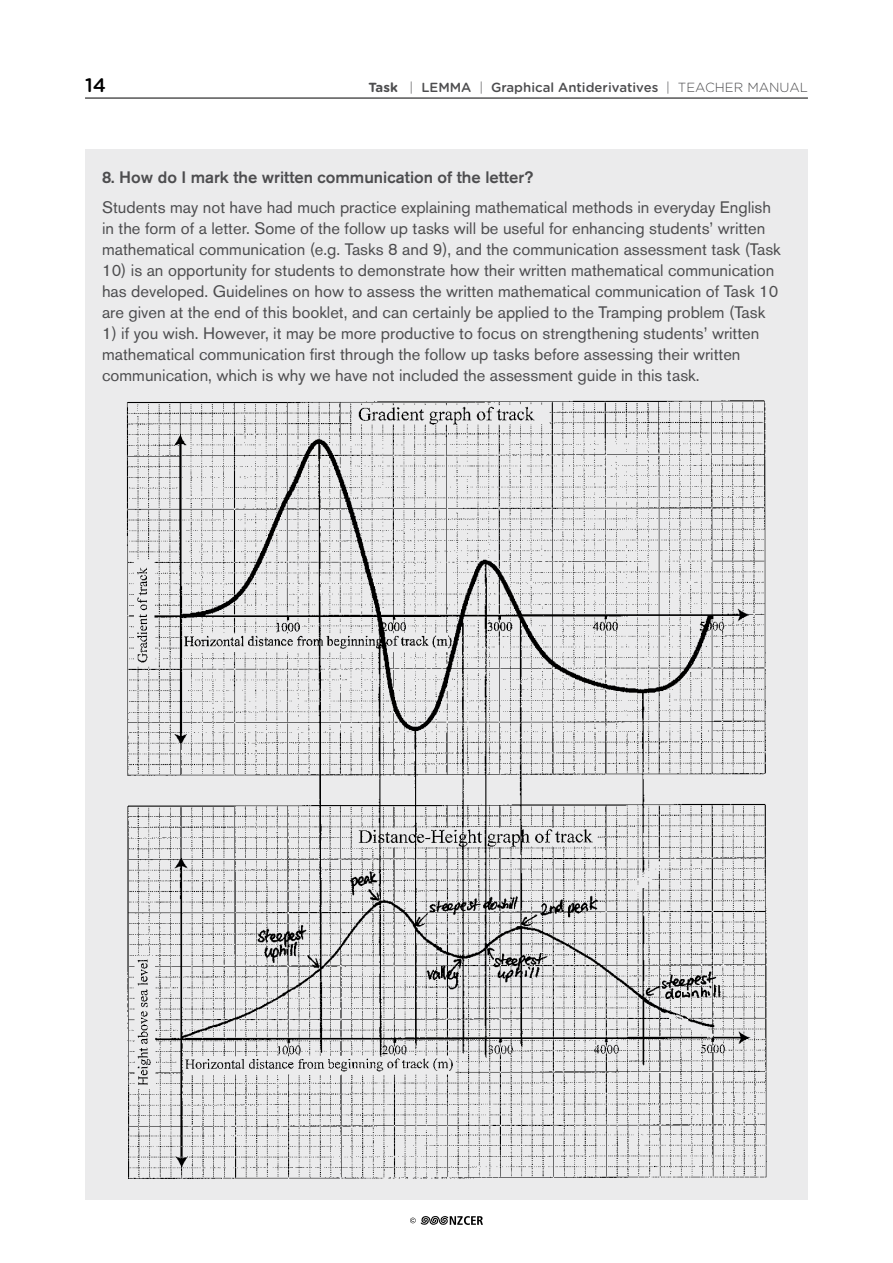
<style>
.page{position:relative;width:893px;height:1263px;background:#fff}
.page>*{position:absolute;margin:0;border:0;box-sizing:border-box;transform-origin:0 0}
.t1{font:500 19.5px "Gotham Rounded";color:#000}
.t2{font:16.5px/21px "Akzidenz Grotesk BE";color:#4d4d4f}
.t3{font:500 16.5px "Akzidenz Grotesk BE";color:#4d4d4f}
.t4{font:500 13.2px "Gotham Rounded";color:#4d4d4f}
.s1{font-weight:700}
.s2{font-weight:300}
</style>
<div class="page">
<svg style="left:410px;top:1216px;width:73px;height:9px"></svg>
<hr style="left:85px;top:98px;width:723px;height:1px;background:#000">
<div style="left:85px;top:149px;width:723px;height:1050px;background:#ebebec"></div>
<img style="left:126px;top:400px;width:641px;height:779px">
<p class="t1" style="left:85px;top:71px;width:23px">14</p>
<p class="t4" style="left:368px;top:78px;width:441px"><span class="s1">Task</span> <span class="s2">|</span> LEMMA <span class="s2">|</span> Graphical Antiderivatives <span class="s2">| TEACHER MANUAL</span></p>
<p class="t3" style="left:102px;top:167px;width:433px">8. How do I mark the written communication of the letter?</p>
<p class="t2" style="left:102px;top:196px;width:680px">Students may not have had much practice explaining mathematical methods in everyday English in the form of a letter. Some of the follow up tasks will be useful for enhancing students’ written mathematical communication (e.g. Tasks 8 and 9), and the communication assessment task (Task</p>
<p class="t2" style="left:102px;top:259px;width:678px">10) is an opportunity for students to demonstrate how their written mathematical communication has developed. Guidelines on how to assess the written mathematical communication of Task 10 are given at the end of this booklet, and can certainly be applied to the Tramping problem (Task</p>
<p class="t2" style="left:102px;top:322px;width:659px">1) if you wish. However, it may be more productive to focus on strengthening students’ written mathematical communication first through the follow up tasks before assessing their written communication, which is why we have not included the assessment guide in this task.</p>
</div>
